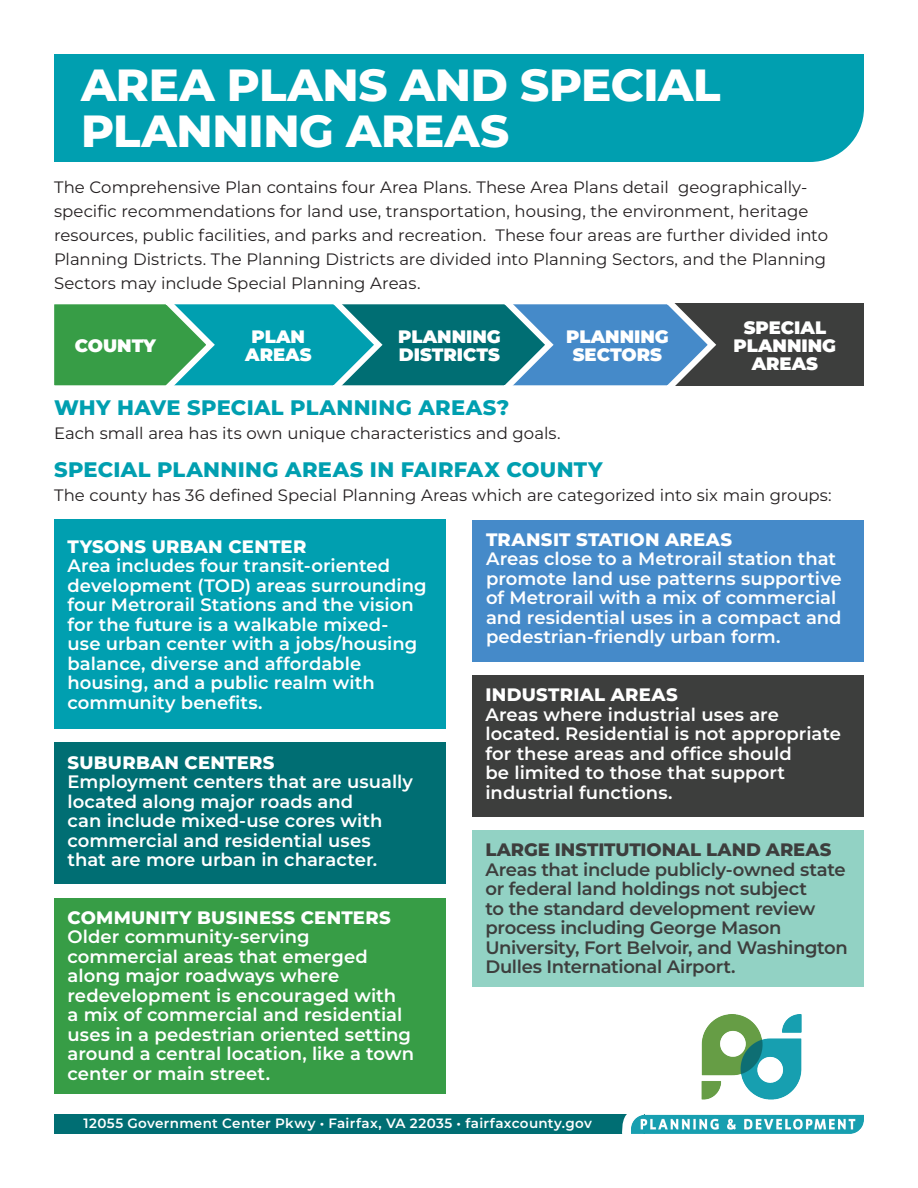
<style>
.page{position:relative;width:918px;height:1188px;background:#fff}
.page>*{position:absolute;margin:0;border:0;box-sizing:border-box;transform-origin:0 0}
.t1{font:800 45px "Montserrat";letter-spacing:-.01em;color:#fff}
.t2{font:800 21px "Montserrat";letter-spacing:.015em;color:#009fb0}
.t3{font:600 18px/19.5px "Montserrat";color:#fff}
.t4{font:600 18px/19.5px "Montserrat";letter-spacing:-.02em;color:#3d3e3d}
.t5{font:800 18px "Montserrat";letter-spacing:.015em;color:#fff}
.t6{font:900 18px "Montserrat";color:#fff}
.t7{font:800 18px "Montserrat";letter-spacing:-.005em;color:#3d3e3d}
.t8{font:16.5px/24px "Montserrat";color:#231f20}
.t9{font:600 13.5px "Montserrat";letter-spacing:.025em;color:#fff}
</style>
<div class="page">
<div style="left:54px;top:1114px;width:591px;height:19px;background:#006e73"></div>
<div style="left:54px;top:54px;width:810px;height:108px;background:#009fb0"></div>
<svg style="left:621px;top:1114px;width:23px;height:20px"></svg>
<img style="left:632px;top:1015px;width:231px;height:118px">
<div style="left:652px;top:304px;width:212px;height:82px;background:#3d3e3d"></div>
<svg style="left:54px;top:303px;width:667px;height:83px;background:#2e9193"></svg>
<div style="left:54px;top:520px;width:392px;height:209px;background:#009fb0"></div>
<div style="left:54px;top:743px;width:392px;height:141px;background:#006e73"></div>
<div style="left:472px;top:520px;width:392px;height:142px;background:#458ac9"></div>
<div style="left:54px;top:898px;width:392px;height:196px;background:#379d46"></div>
<div style="left:472px;top:675px;width:391px;height:142px;background:#3d3e3d"></div>
<div style="left:472px;top:830px;width:391px;height:157px;background:#92d2c4"></div>
<p class="t1" style="left:81px;top:52px;width:641px">AREA PLANS AND SPECIAL</p>
<p class="t1" style="left:81px;top:98px;width:430px">PLANNING AREAS</p>
<p class="t8" style="left:54px;top:175px;width:776px">The Comprehensive Plan contains four Area Plans. These Area Plans detail geographically&shy;specific recommendations for land use, transportation, housing, the environment, heritage resources, public facilities, and parks and recreation. These four areas are further divided into Planning Districts. The Planning Districts are divided into Planning Sectors, and the Planning Sectors may include Special Planning Areas.</p>
<p class="t6" style="left:75px;top:332px;width:83px">COUNTY</p>
<p class="t6" style="left:252px;top:323px;width:55px">PLAN</p>
<p class="t6" style="left:245px;top:341px;width:68px">AREAS</p>
<p class="t6" style="left:398px;top:323px;width:104px">PLANNING</p>
<p class="t6" style="left:399px;top:341px;width:103px">DISTRICTS</p>
<p class="t6" style="left:566px;top:323px;width:104px">PLANNING</p>
<p class="t6" style="left:573px;top:341px;width:91px">SECTORS</p>
<p class="t6" style="left:744px;top:314px;width:84px">SPECIAL</p>
<p class="t6" style="left:734px;top:332px;width:104px">PLANNING</p>
<p class="t6" style="left:752px;top:350px;width:68px">AREAS</p>
<h2 class="t2" style="left:54px;top:392px;width:457px">WHY HAVE SPECIAL PLANNING AREAS?</h2>
<p class="t8" style="left:54px;top:421px;width:508px">Each small area has its own unique characteristics and goals.</p>
<h2 class="t2" style="left:54px;top:454px;width:550px">SPECIAL PLANNING AREAS IN FAIRFAX COUNTY</h2>
<p class="t8" style="left:54px;top:482px;width:779px">The county has 36 defined Special Planning Areas which are categorized into six main groups:</p>
<p class="t5" style="left:68px;top:533px;width:240px">TYSONS URBAN CENTER</p>
<p class="t3" style="left:68px;top:555px;width:361px">Area includes four transit-oriented development (TOD) areas surrounding four Metrorail Stations and the vision for the future is a walkable mixed-<br>use urban center with a jobs/housing balance, diverse and affordable housing, and a public realm with community benefits.</p>
<p class="t5" style="left:68px;top:749px;width:209px">SUBURBAN CENTERS</p>
<p class="t3" style="left:68px;top:771px;width:347px">Employment centers that are usually located along major roads and<br>can include mixed-use cores with commercial and residential uses that are more urban in character.</p>
<p class="t5" style="left:68px;top:904px;width:325px">COMMUNITY BUSINESS CENTERS</p>
<p class="t3" style="left:68px;top:926px;width:348px">Older community-serving commercial areas that emerged along major roadways where redevelopment is encouraged with<br>a mix of commercial and residential uses in a pedestrian oriented setting around a central location, like a town center or main street.</p>
<p class="t5" style="left:486px;top:526px;width:248px">TRANSIT STATION AREAS</p>
<p class="t3" style="left:486px;top:548px;width:357px">Areas close to a Metrorail station that promote land use patterns supportive of Metrorail with a mix of commercial and residential uses in a compact and pedestrian-friendly urban form.</p>
<p class="t5" style="left:485px;top:682px;width:194px">INDUSTRIAL AREAS</p>
<p class="t3" style="left:485px;top:704px;width:357px">Areas where industrial uses are located. Residential is not appropriate for these areas and office should<br>be limited to those that support industrial functions.</p>
<p class="t7" style="left:485px;top:837px;width:348px">LARGE INSTITUTIONAL LAND AREAS</p>
<p class="t4" style="left:485px;top:859px;width:364px">Areas that include publicly-owned state or federal land holdings not subject<br>to the standard development review process including George Mason University, Fort Belvoir, and Washington Dulles International Airport.</p>
<p class="t9" style="left:84px;top:1114px;width:510px">12055 Government Center Pkwy • Fairfax, VA 22035 • fairfaxcounty.gov</p>
</div>
